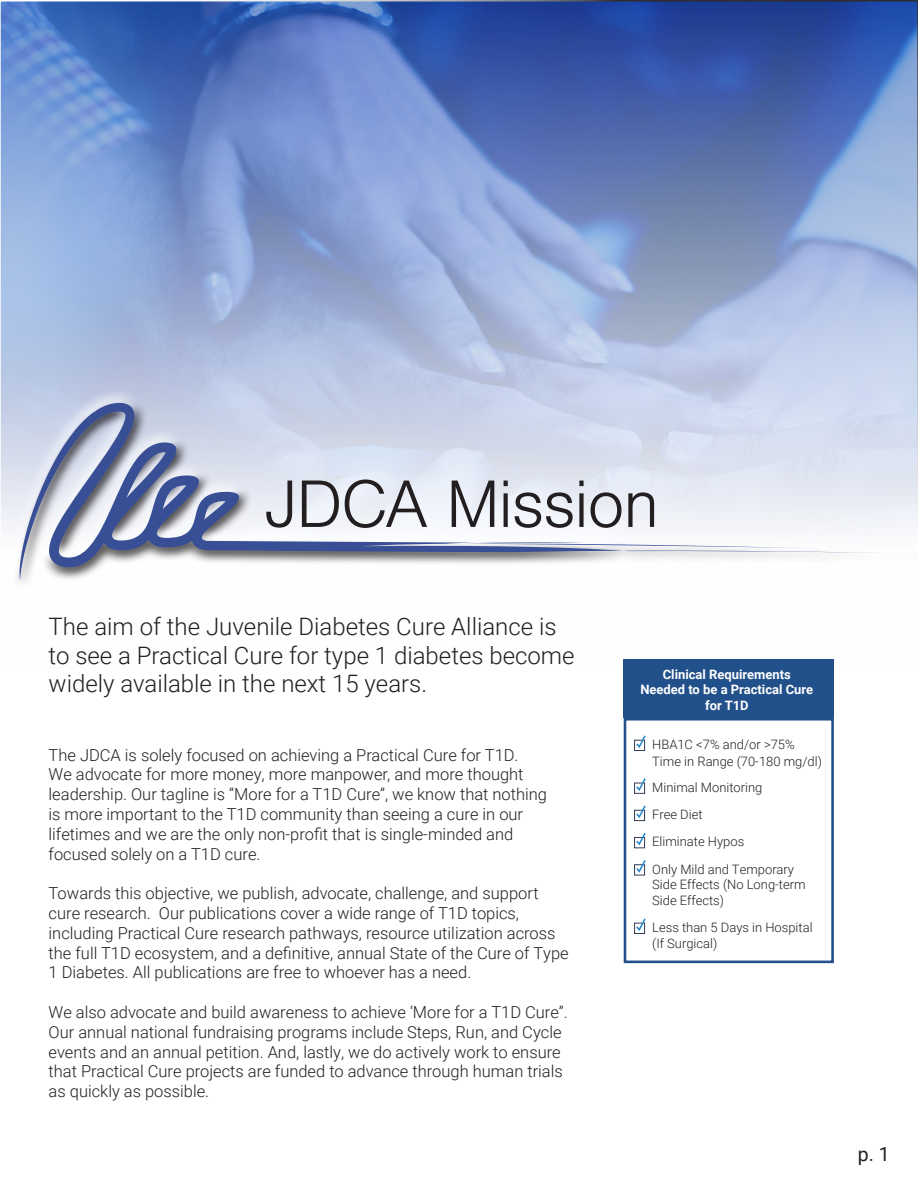
<style>
.page{position:relative;width:918px;height:1188px;background:#fff}
.page>*{position:absolute;margin:0;border:0;box-sizing:border-box;transform-origin:0 0}
.t1{font:300 69.6px "Nimbus San";letter-spacing:-.02em;color:#231f20}
.Subhead{font:300 24px/28.8px "Roboto";color:#231f20}
.t2{font:19.5px "Roboto";color:#231f20}
.Body{font:300 16.5px/19.8px "Roboto";color:#231f20}
.t3{font:300 12.9px/15.6px "Roboto";color:#231f20}
.t4{font:700 12.9px/15.6px "Roboto";color:#fff;text-align:center}
</style>
<div class="page">
<img style="left:3px;top:3px;width:912px;height:665px">
<svg style="left:3px;top:385px;width:915px;height:209px;background:#c6d1e9"></svg>
<svg style="left:9px;top:399px;width:909px;height:205px"></svg>
<svg style="left:19px;top:403px;width:899px;height:176px"></svg>
<div style="left:624px;top:660px;width:210px;height:58px;background:#21508a"></div>
<div style="left:624px;top:718px;width:210px;height:245px;border:3px solid #21508a"></div>
<div style="left:634px;top:783px;width:11px;height:11px;border:1px solid #313c56"></div>
<svg style="left:634px;top:778px;width:12px;height:14px"></svg>
<svg style="left:634px;top:860px;width:12px;height:14px"></svg>
<div style="left:634px;top:810px;width:11px;height:11px;border:1px solid #313c56"></div>
<svg style="left:634px;top:805px;width:12px;height:15px"></svg>
<div style="left:634px;top:923px;width:11px;height:11px;border:1px solid #313c56"></div>
<svg style="left:634px;top:918px;width:12px;height:15px"></svg>
<div style="left:634px;top:740px;width:11px;height:11px;border:1px solid #313c56"></div>
<svg style="left:634px;top:735px;width:12px;height:15px"></svg>
<div style="left:634px;top:837px;width:11px;height:11px;border:1px solid #313c56"></div>
<svg style="left:634px;top:832px;width:12px;height:15px"></svg>
<p class="t1" style="left:266px;top:468px;width:395px">JDCA Mission</p>
<p class="Subhead" style="left:49px;top:611px;width:528px">The aim of the Juvenile Diabetes Cure Alliance is to see a Practical Cure for type 1 diabetes become widely available in the next 15 years.</p>
<p class="Body" style="left:49px;top:744px;width:500px">The JDCA is solely focused on achieving a Practical Cure for T1D.<br>We advocate for more money, more manpower, and more thought leadership. Our tagline is “More for a T1D Cure”, we know that nothing is more important to the T1D community than seeing a cure in our lifetimes and we are the only non-profit that is single-minded and focused solely on a T1D cure.</p>
<p class="Body" style="left:49px;top:883px;width:522px">Towards this objective, we publish, advocate, challenge, and support cure research. Our publications cover a wide range of T1D topics, including Practical Cure research pathways, resource utilization across the full T1D ecosystem, and a definitive, annual State of the Cure of Type 1 Diabetes. All publications are free to whoever has a need.</p>
<p class="Body" style="left:49px;top:1002px;width:521px">We also advocate and build awareness to achieve ‘More for a T1D Cure”.<br>Our annual national fundraising programs include Steps, Run, and Cycle events and an annual petition. And, lastly, we do actively work to ensure that Practical Cure projects are funded to advance through human trials as quickly as possible.</p>
<p class="t4" style="left:640px;top:666px;width:174px">Clinical Requirements<br>Needed to be a Practical Cure for T1D</p>
<p class="t3" style="left:652px;top:736px;width:171px;line-height:16.8px">HBA1C &lt;7% and/or &gt;75%<br>Time in Range (70-180 mg/dl)</p>
<p class="t3" style="left:652px;top:779px;width:112px">Minimal Monitoring</p>
<p class="t3" style="left:652px;top:806px;width:52px">Free Diet</p>
<p class="t3" style="left:652px;top:833px;width:94px">Eliminate Hypos</p>
<p class="t3" style="left:652px;top:861px;width:143px">Only Mild and Temporary</p>
<p class="t3" style="left:652px;top:876px;width:155px">Side Effects (No Long-term<br>Side Effects)</p>
<p class="t3" style="left:652px;top:919px;width:162px">Less than 5 Days in Hospital (If Surgical)</p>
<p class="t2" style="left:858px;top:1140px;width:33px">p. 1</p>
</div>
